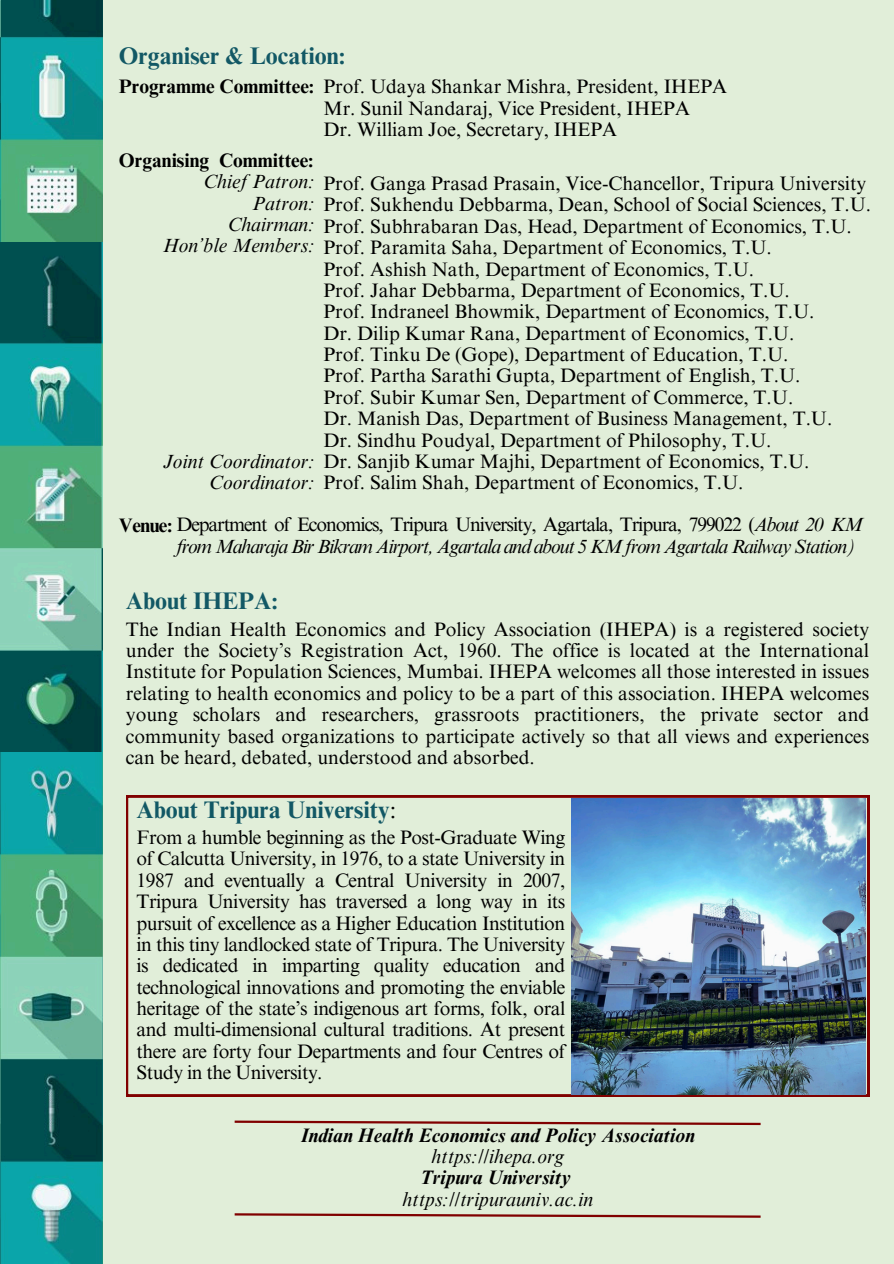
<style>
.page{position:relative;width:894px;height:1264px;background:#fff}
.page>*{position:absolute;margin:0;border:0;box-sizing:border-box;transform-origin:0 0}
.t1{font:700 24px "Times NRMT Pro";color:#125865}
.t2{font:19.5px/21.3px "Times NRMT Pro";color:#000;text-align:justify}
.t3{font:19.5px "Times NRMT Pro";letter-spacing:-.055em;color:#000}
.t4{font:italic 19.5px "Times NRMT Pro";letter-spacing:-.055em;color:#000}
.t5{font:italic 700 19.5px "Times NRMT Pro";color:#000}
.t6{font:italic 19.5px "Times NRMT Pro";color:#000}
.t7{font:700 19.5px "Times NRMT Pro";color:#000}
.s1{font-style:italic}
.s2{font-weight:700}
.s3{font-weight:400;color:#000}
</style>
<div class="page">
<div style="left:0;top:0;width:893px;height:1263px;background:#e1eed9"></div>
<img style="left:0;top:0;width:102px;height:1263px">
<svg style="left:126px;top:795px;width:742px;height:301px"></svg>
<img style="left:571px;top:798px;width:294px;height:295px">
<svg style="left:234px;top:1120px;width:527px;height:6px"></svg>
<svg style="left:234px;top:1213px;width:527px;height:5px"></svg>
<p class="t1" style="left:119px;top:46px;width:228px">Organiser &amp; Location:</p>
<p class="t7" style="left:119px;top:79px;width:197px">Programme Committee:</p>
<h3 class="t2" style="left:323px;top:78px;width:405px">Prof. Udaya Shankar Mishra, President, IHEPA</h3>
<p class="t2" style="left:323px;top:100px;width:368px">Mr. Sunil Nandaraj, Vice President, IHEPA</p>
<p class="t2" style="left:323px;top:121px;width:295px">Dr. William Joe, Secretary, IHEPA</p>
<p class="t2" style="left:323px;top:175px;width:544px">Prof. Ganga Prasad Prasain, Vice-Chancellor, Tripura University</p>
<p class="t2" style="left:252px;top:196px;width:620px"><span class="s1">Patron:</span> Prof. Sukhendu Debbarma, Dean, School of Social Sciences, T.U.</p>
<p class="t2" style="left:227px;top:218px;width:625px"><span class="s1">Chairman:</span> Prof. Subhrabaran Das, Head, Department of Economics, T.U.</p>
<p class="t2" style="left:163px;top:239px;width:610px"><span class="s1">Hon’ble Members:</span> Prof. Paramita Saha, Department of Economics, T.U.</p>
<p class="t2" style="left:323px;top:261px;width:432px">Prof. Ashish Nath, Department of Economics, T.U.</p>
<p class="t2" style="left:323px;top:282px;width:468px">Prof. Jahar Debbarma, Department of Economics, T.U.</p>
<p class="t2" style="left:323px;top:303px;width:492px">Prof. Indraneel Bhowmik, Department of Economics, T.U.</p>
<p class="t2" style="left:323px;top:325px;width:472px">Dr. Dilip Kumar Rana, Department of Economics, T.U.</p>
<p class="t2" style="left:323px;top:346px;width:466px">Prof. Tinku De (Gope), Department of Education, T.U.</p>
<p class="t2" style="left:323px;top:367px;width:478px">Prof. Partha Sarathi Gupta, Department of English, T.U.</p>
<p class="t2" style="left:323px;top:389px;width:471px">Prof. Subir Kumar Sen, Department of Commerce, T.U.</p>
<p class="t2" style="left:323px;top:410px;width:510px">Dr. Manish Das, Department of Business Management, T.U.</p>
<p class="t2" style="left:323px;top:432px;width:449px">Dr. Sindhu Poudyal, Department of Philosophy, T.U.</p>
<p class="t2" style="left:163px;top:453px;width:647px"><span class="s1">Joint Coordinator:</span> Dr. Sanjib Kumar Majhi, Department of Economics, T.U.</p>
<p class="t2" style="left:209px;top:474px;width:536px"><span class="s1">Coordinator:</span> Prof. Salim Shah, Department of Economics, T.U.</p>
<p class="t7" style="left:119px;top:153px;width:196px">Organising Committee:</p>
<p class="t6" style="left:203px;top:174px;width:113px">Chief Patron:</p>
<p class="t3" style="left:119px;top:517px;width:745px"><span class="s2">Venue:</span> Department of Economics, Tripura University, Agartala, Tripura, 799022 (<span class="s1">About 20 KM</span></p>
<p class="t4" style="left:176px;top:538px;width:680px">from Maharaja Bir Bikram Airport, Agartala and about 5 KMfrom Agartala Railway Station)</p>
<p class="t1" style="left:126px;top:592px;width:153px">About IHEPA:</p>
<h1 class="t2" style="left:126px;top:620px;width:744px">The Indian Health Economics and Policy Association (IHEPA) is a registered society under the Society’s Registration Act, 1960. The office is located at the International Institute for Population Sciences, Mumbai. IHEPA welcomes all those interested in issues relating to health economics and policy to be a part of this association. IHEPA welcomes young scholars and researchers, grassroots practitioners, the private sector and community based organizations to participate actively so that all views and experiences can be heard, debated, understood and absorbed.</h1>
<p class="t1" style="left:136px;top:800px;width:261px">About Tripura University<span class="s3">:</span></p>
<h2 class="t2" style="left:136px;top:829px;width:430px">From a humble beginning as the Post-Graduate Wing of Calcutta University, in 1976, to a state University in 1987 and eventually a Central University in 2007, Tripura University has traversed a long way in its pursuit of excellence as a Higher Education Institution in this tiny landlocked state of Tripura. The University is dedicated in imparting quality education and technological innovations and promoting the enviable heritage of the state’s indigenous art forms, folk, oral and multi-dimensional cultural traditions. At present there are forty four Departments and four Centres of Study in the University.</h2>
<p class="t5" style="left:301px;top:1127px;width:395px">Indian Health Economics and Policy Association</p>
<p class="t6" style="left:431px;top:1149px;width:134px">https://ihepa.org</p>
<p class="t5" style="left:420px;top:1170px;width:153px">Tripura University</p>
<h1 class="t6" style="left:402px;top:1191px;width:192px">https://tripurauniv.ac.in</h1>
</div>
